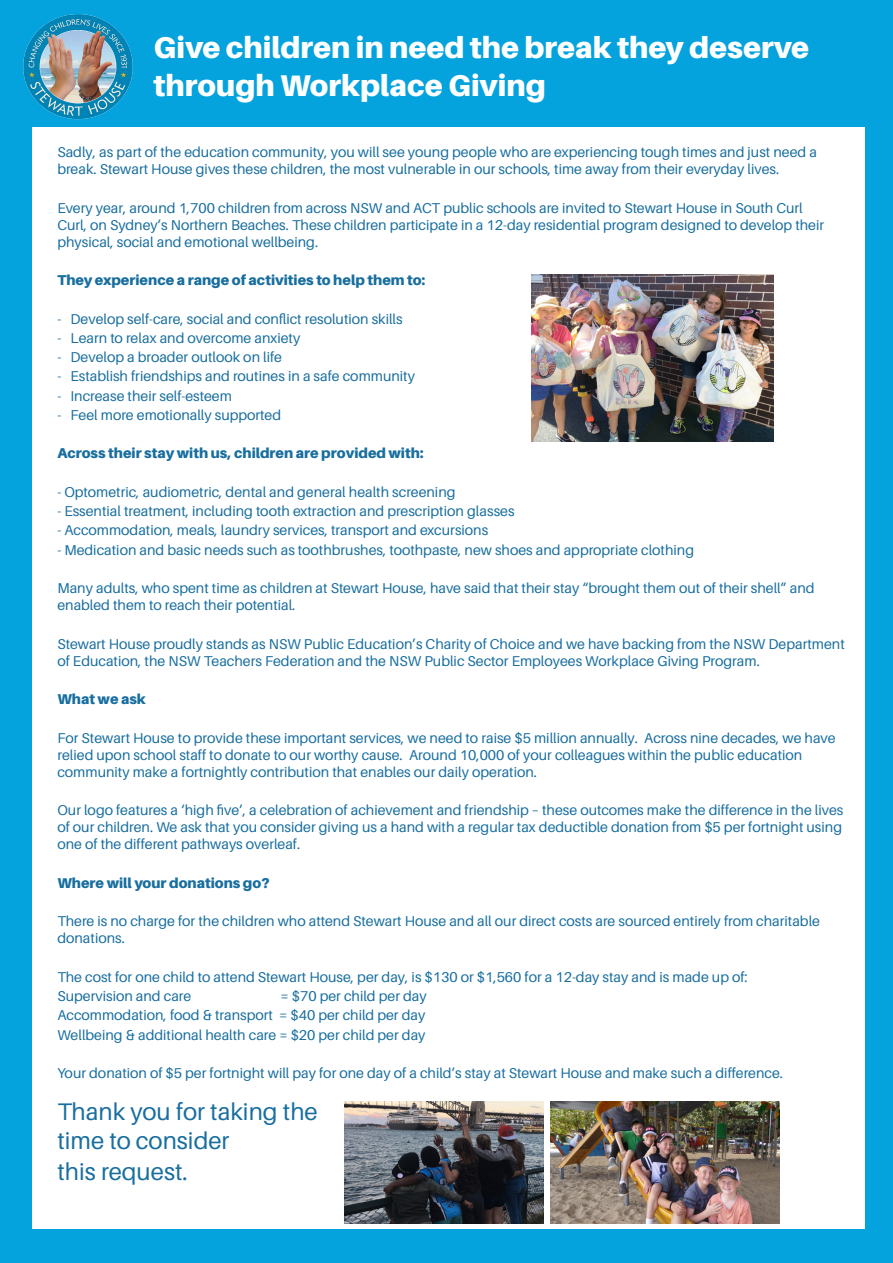
<style>
.page{position:relative;width:893px;height:1263px;background:#05a3de}
.page>*{position:absolute;margin:0;border:0;box-sizing:border-box;transform-origin:0 0}
.t1{font:900 30px "Aileron";color:#fff}
.t2{font:24px/28.8px "Aileron";color:#186e9f}
.t3{font:14.25px/17.1px "Aileron";color:#186e9f}
.t4{font:900 14.25px "Aileron";color:#186e9f}
</style>
<div class="page">
<div style="left:33px;top:128px;width:832px;height:1101px;background:#fff"></div>
<img style="left:23px;top:14px;width:110px;height:106px">
<img style="left:550px;top:1101px;width:230px;height:123px">
<img style="left:344px;top:1101px;width:199px;height:123px">
<img style="left:532px;top:275px;width:242px;height:167px">
<p class="t1" style="left:154px;top:30px;width:657px">Give children in need the break they deserve</p>
<p class="t1" style="left:154px;top:68px;width:394px">through Workplace Giving</p>
<p class="t3" style="left:57px;top:144px;width:761px">Sadly, as part of the education community, you will see young people who are experiencing tough times and just need a break. Stewart House gives these children, the most vulnerable in our schools, time away from their everyday lives.</p>
<p class="t3" style="left:57px;top:199px;width:768px">Every year, around 1,700 children from across NSW and ACT public schools are invited to Stewart House in South Curl<br>Curl, on Sydney’s Northern Beaches. These children participate in a 12-day residential program designed to develop their physical, social and emotional wellbeing.</p>
<p class="t4" style="left:57px;top:272px;width:370px">They experience a range of activities to help them to:</p>
<p class="t3" style="left:57px;top:310px;width:347px">- Develop self-care, social and conflict resolution skills</p>
<p class="t3" style="left:57px;top:330px;width:244px">- Learn to relax and overcome anxiety</p>
<p class="t3" style="left:57px;top:349px;width:226px">- Develop a broader outlook on life</p>
<p class="t3" style="left:57px;top:368px;width:359px">- Establish friendships and routines in a safe community</p>
<p class="t3" style="left:57px;top:387px;width:176px">- Increase their self-esteem</p>
<p class="t3" style="left:57px;top:407px;width:225px">- Feel more emotionally supported</p>
<p class="t4" style="left:57px;top:445px;width:368px">Across their stay with us, children are provided with:</p>
<p class="t3" style="left:57px;top:483px;width:400px">- Optometric, audiometric, dental and general health screening</p>
<p class="t3" style="left:57px;top:503px;width:459px">- Essential treatment, including tooth extraction and prescription glasses</p>
<p class="t3" style="left:57px;top:522px;width:432px">- Accommodation, meals, laundry services, transport and excursions</p>
<p class="t3" style="left:57px;top:541px;width:638px">- Medication and basic needs such as toothbrushes, toothpaste, new shoes and appropriate clothing</p>
<p class="t3" style="left:57px;top:580px;width:759px">Many adults, who spent time as children at Stewart House, have said that their stay “brought them out of their shell” and enabled them to reach their potential.</p>
<p class="t3" style="left:57px;top:635px;width:789px">Stewart House proudly stands as NSW Public Education’s Charity of Choice and we have backing from the NSW Department of Education, the NSW Teachers Federation and the NSW Public Sector Employees Workplace Giving Program.</p>
<p class="t4" style="left:57px;top:691px;width:90px">What we ask</p>
<p class="t3" style="left:57px;top:729px;width:780px">For Stewart House to provide these important services, we need to raise $5 million annually. Across nine decades, we have relied upon school staff to donate to our worthy cause. Around 10,000 of your colleagues within the public education community make a fortnightly contribution that enables our daily operation.</p>
<p class="t3" style="left:57px;top:802px;width:787px;text-align:justify">Our logo features a ‘high five’, a celebration of achievement and friendship – these outcomes make the difference in the lives of our children. We ask that you consider giving us a hand with a regular tax deductible donation from $5 per fortnight using one of the different pathways overleaf.</p>
<p class="t4" style="left:57px;top:874px;width:214px">Where will your donations go?</p>
<p class="t3" style="left:57px;top:913px;width:764px">There is no charge for the children who attend Stewart House and all our direct costs are sourced entirely from charitable donations.</p>
<p class="t3" style="left:57px;top:968px;width:692px">The cost for one child to attend Stewart House, per day, is $130 or $1,560 for a 12-day stay and is made up of:</p>
<p class="t3" style="left:57px;top:988px;width:135px">Supervision and care</p>
<p class="t3" style="left:281px;top:988px;width:148px">= $70 per child per day</p>
<p class="t3" style="left:57px;top:1007px;width:369px">Accommodation, food &amp; transport = $40 per child per day</p>
<p class="t3" style="left:57px;top:1026px;width:370px">Wellbeing &amp; additional health care = $20 per child per day</p>
<p class="t3" style="left:57px;top:1065px;width:727px">Your donation of $5 per fortnight will pay for one day of a child’s stay at Stewart House and make such a difference.</p>
<p class="t2" style="left:57px;top:1097px;width:262px">Thank you for taking the time to consider</p>
<p class="t2" style="left:57px;top:1157px;width:132px">this request.</p>
</div>
